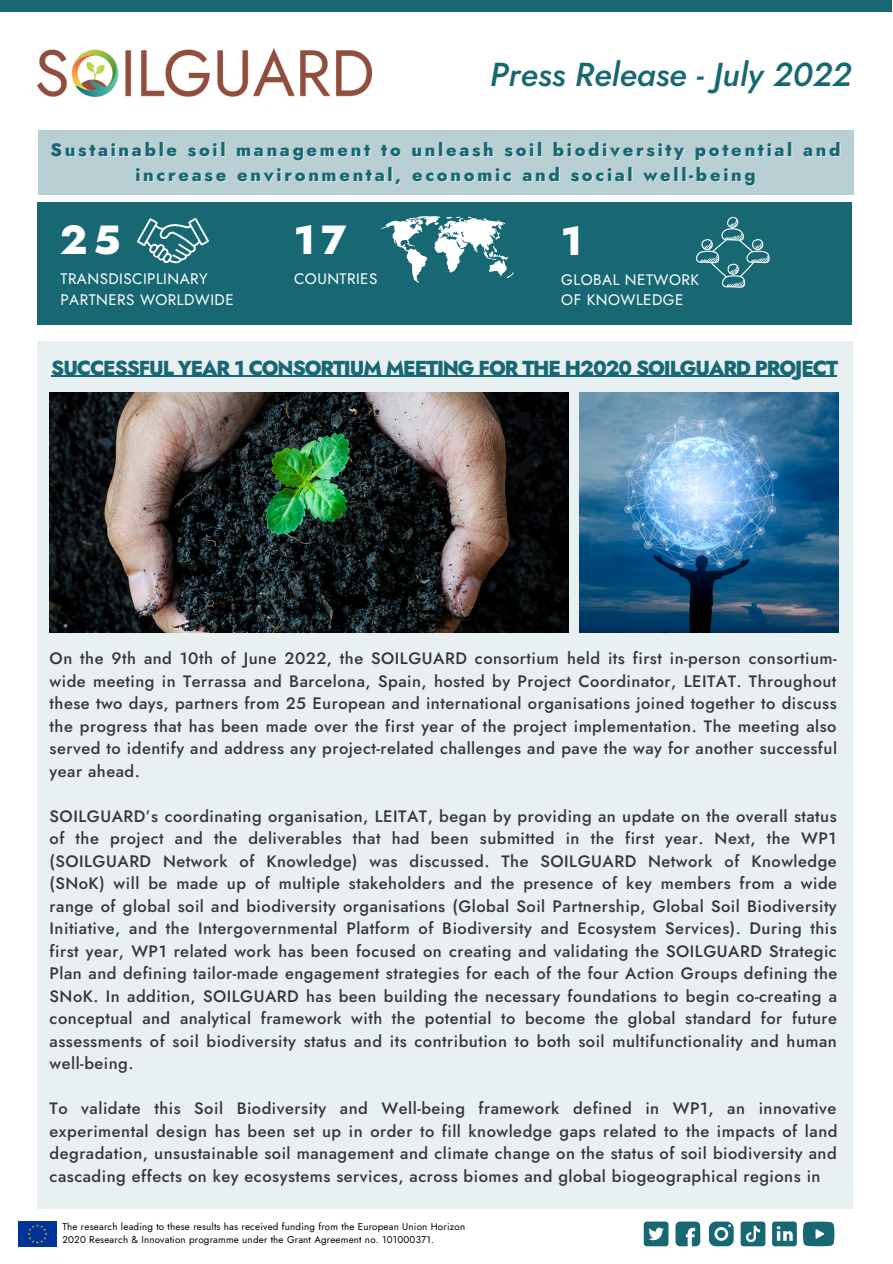
<style>
.page{position:relative;width:893px;height:1264px;background:#fff}
.page>*{position:absolute;margin:0;border:0;box-sizing:border-box;transform-origin:0 0}
.t1{font:800 40.65px "Jost";color:#fff}
.t2{font:italic 500 33.15px "Jost";color:#176873}
.t3{font:800 20.25px "Jost";letter-spacing:-.055em;color:#176873}
.t4{font:800 18px/24.8px "Jost";letter-spacing:.15em;color:#176873;text-align:center}
.t5{font:500 16.5px/22.5px "Jost";letter-spacing:.03em;color:#373737;text-align:justify}
.t6{font:15.15px/20.7px "Jost";letter-spacing:.03em;color:#fff}
.t7{font:9.75px/13px "Jost";letter-spacing:.02em;color:#000}
</style>
<div class="page">
<div style="left:37px;top:341px;width:815px;height:867px;background:#e9f0f1"></div>
<img style="left:50px;top:393px;width:518px;height:239px">
<img style="left:579px;top:393px;width:259px;height:239px">
<img style="left:18px;top:1221px;width:39px;height:25px">
<img style="left:37px;top:48px;width:334px;height:48px">
<div style="left:0;top:1px;width:892px;height:11px;background:#176873"></div>
<div style="left:38px;top:130px;width:815px;height:64px;background:#b8d0d4"></div>
<svg style="left:740px;top:1221px;width:25px;height:25px"></svg>
<div style="left:643px;top:1221px;width:25px;height:25px;background:#176873;border-radius:3px"></div>
<svg style="left:648px;top:1227px;width:15px;height:13px"></svg>
<svg style="left:675px;top:1221px;width:25px;height:25px"></svg>
<svg style="left:802px;top:1221px;width:32px;height:25px"></svg>
<svg style="left:709px;top:1221px;width:24px;height:25px"></svg>
<svg style="left:772px;top:1221px;width:24px;height:25px"></svg>
<div style="left:37px;top:202px;width:814px;height:123px;background:#176873"></div>
<svg style="left:381px;top:216px;width:132px;height:66px"></svg>
<svg style="left:137px;top:218px;width:72px;height:45px"></svg>
<svg style="left:695px;top:216px;width:74px;height:72px"></svg>
<hr style="left:51px;top:375px;width:785px;height:2px;background:#176873">
<h2 class="t2" style="left:490px;top:51px;width:363px">Press Release - July 2022</h2>
<p class="t4" style="left:50px;top:137px;width:791px">Sustainable soil management to unleash soil biodiversity potential and increase environmental, economic and social well-being</p>
<h1 class="t1" style="left:60px;top:211px;width:62px">25</h1>
<p class="t6" style="left:60px;top:268px;width:175px">TRANSDISCIPLINARY<br>PARTNERS WORLDWIDE</p>
<h1 class="t1" style="left:294px;top:211px;width:54px">17</h1>
<p class="t6" style="left:294px;top:269px;width:85px">COUNTRIES</p>
<h1 class="t1" style="left:560px;top:211px;width:23px">1</h1>
<p class="t6" style="left:561px;top:269px;width:139px">GLOBAL NETWORK<br>OF KNOWLEDGE</p>
<p class="t3" style="left:51px;top:353px;width:788px">SUCCESSFUL YEAR 1 CONSORTIUM MEETING FOR THE H2020 SOILGUARD PROJECT</p>
<p class="t5" style="left:50px;top:647px;width:788px">On the 9th and 10th of June 2022, the SOILGUARD consortium held its first in-person consortium&shy;wide meeting in Terrassa and Barcelona, Spain, hosted by Project Coordinator, LEITAT. Throughout these two days, partners from 25 European and international organisations joined together to discuss the progress that has been made over the first year of the project implementation. The meeting also served to identify and address any project-related challenges and pave the way for another successful year ahead.</p>
<p class="t5" style="left:50px;top:804px;width:789px">SOILGUARD’s coordinating organisation, LEITAT, began by providing an update on the overall status of the project and the deliverables that had been submitted in the first year. Next, the WP1 (SOILGUARD Network of Knowledge) was discussed. The SOILGUARD Network of Knowledge (SNoK) will be made up of multiple stakeholders and the presence of key members from a wide range of global soil and biodiversity organisations (Global Soil Partnership, Global Soil Biodiversity Initiative, and the Intergovernmental Platform of Biodiversity and Ecosystem Services). During this first year, WP1 related work has been focused on creating and validating the SOILGUARD Strategic Plan and defining tailor-made engagement strategies for each of the four Action Groups defining the SNoK. In addition, SOILGUARD has been building the necessary foundations to begin co-creating a conceptual and analytical framework with the potential to become the global standard for future assessments of soil biodiversity status and its contribution to both soil multifunctionality and human well-being.</p>
<p class="t5" style="left:50px;top:1097px;width:789px">To validate this Soil Biodiversity and Well-being framework defined in WP1, an innovative experimental design has been set up in order to fill knowledge gaps related to the impacts of land degradation, unsustainable soil management and climate change on the status of soil biodiversity and cascading effects on key ecosystems services, across biomes and global biogeographical regions in</p>
<p class="t7" style="left:62px;top:1220px;width:404px">The research leading to these results has received funding from the European Union Horizon<br>2020 Research &amp; Innovation programme under the Grant Agreement no. 101000371.</p>
</div>
